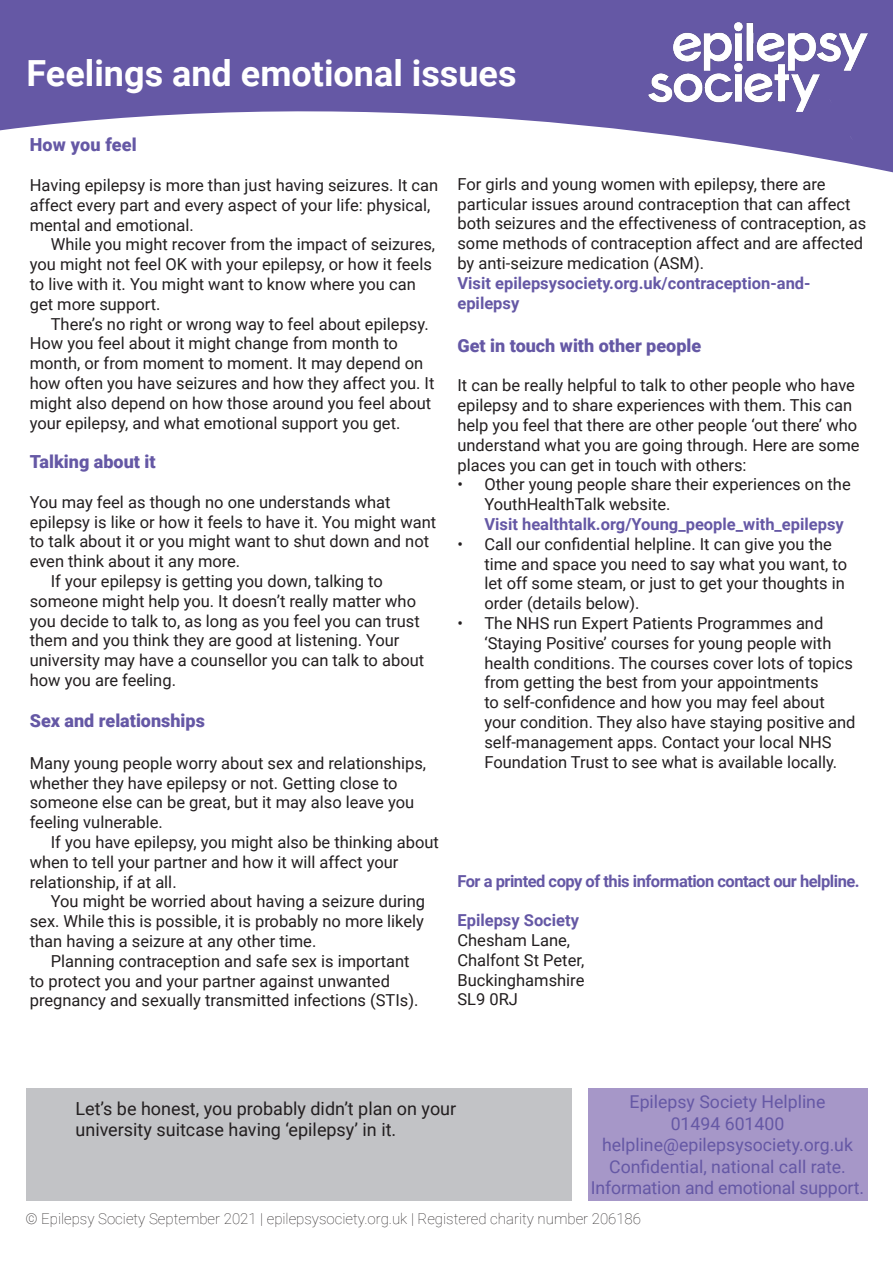
<style>
.page{position:relative;width:893px;height:1263px;background:#fff}
.page>*{position:absolute;margin:0;border:0;box-sizing:border-box;transform-origin:0 0}
.t1{font:700 36px "Roboto";color:#fff}
.t2{font:18px/21.6px "Roboto";color:#231f20}
.t3{font:900 18px "Roboto";color:#6558a5}
.t4{font:17.7px/21.6px "Roboto";color:#6558a5;text-align:center}
.t5{font:16.5px/19.8px "Roboto";color:#231f20}
.t6{font:700 16.5px/19.8px "Roboto";color:#6558a5}
.t7{font:700 16.5px "Roboto";letter-spacing:-.03em;color:#6558a5}
.t8{font:100 15px "Roboto";color:#231f20}
</style>
<div class="page">
<svg style="left:0;top:0;width:893px;height:173px;fill:#6558a5"></svg>
<div style="left:26px;top:1089px;width:546px;height:112px;background:#c2c3c6"></div>
<div style="left:588px;top:1089px;width:279px;height:112px;background:#a697c8"></div>
<img style="left:649px;top:22px;width:218px;height:90px">
<h1 class="t1" style="left:27px;top:48px;width:491px">Feelings and emotional issues</h1>
<p class="t3" style="left:30px;top:132px;width:109px">How you feel</p>
<p class="t5" style="left:30px;top:175px;width:410px">Having epilepsy is more than just having seizures. It can affect every part and every aspect of your life: physical, mental and emotional.</p>
<p class="t5" style="left:30px;top:234px;width:407px;text-indent:21px">While you might recover from the impact of seizures, you might not feel OK with your epilepsy, or how it feels to live with it. You might want to know where you can get more support.</p>
<p class="t5" style="left:30px;top:313px;width:406px;text-indent:21px">There’s no right or wrong way to feel about epilepsy.<br>How you feel about it might change from month to month, or from moment to moment. It may depend on how often you have seizures and how they affect you. It might also depend on how those around you feel about your epilepsy, and what emotional support you get.</p>
<p class="t3" style="left:30px;top:449px;width:127px">Talking about it</p>
<p class="t5" style="left:30px;top:491px;width:362px">You may feel as though no one understands what</p>
<p class="t5" style="left:30px;top:511px;width:408px">epilepsy is like or how it feels to have it. You might want</p>
<p class="t5" style="left:30px;top:531px;width:401px">to talk about it or you might want to shut down and not</p>
<p class="t5" style="left:30px;top:551px;width:212px">even think about it any more.</p>
<p class="t5" style="left:51px;top:571px;width:334px">If your epilepsy is getting you down, talking to</p>
<p class="t5" style="left:30px;top:590px;width:388px">someone might help you. It doesn’t really matter who</p>
<p class="t5" style="left:30px;top:610px;width:392px">you decide to talk to, as long as you feel you can trust</p>
<p class="t5" style="left:30px;top:630px;width:371px">them and you think they are good at listening. Your</p>
<p class="t5" style="left:30px;top:650px;width:396px">university may have a counsellor you can talk to about</p>
<p class="t5" style="left:30px;top:670px;width:148px">how you are feeling.</p>
<p class="t3" style="left:30px;top:708px;width:177px">Sex and relationships</p>
<p class="t5" style="left:30px;top:752px;width:398px">Many young people worry about sex and relationships, whether they have epilepsy or not. Getting close to someone else can be great, but it may also leave you feeling vulnerable.</p>
<p class="t5" style="left:30px;top:832px;width:411px;text-indent:21px">If you have epilepsy, you might also be thinking about when to tell your partner and how it will affect your relationship, if at all.</p>
<p class="t5" style="left:30px;top:891px;width:397px;text-align:justify;text-indent:21px">You might be worried about having a seizure during sex. While this is possible, it is probably no more likely than having a seizure at any other time.</p>
<p class="t5" style="left:30px;top:950px;width:390px;text-indent:21px">Planning contraception and safe sex is important to protect you and your partner against unwanted pregnancy and sexually transmitted infections (STIs).</p>
<p class="t5" style="left:457px;top:173px;width:411px">For girls and young women with epilepsy, there are particular issues around contraception that can affect both seizures and the effectiveness of contraception, as some methods of contraception affect and are affected by anti-seizure medication (ASM).</p>
<p class="t6" style="left:457px;top:272px;width:355px">Visit epilepsysociety.org.uk/contraception-and&shy;epilepsy</p>
<p class="t3" style="left:457px;top:333px;width:245px">Get in touch with other people</p>
<p class="t5" style="left:457px;top:375px;width:404px">It can be really helpful to talk to other people who have epilepsy and to share experiences with them. This can help you feel that there are other people ‘out there’ who understand what you are going through. Here are some places you can get in touch with others:</p>
<p class="t5" style="left:484px;top:474px;width:368px;text-indent:-27px">• Other young people share their experiences on the<br>YouthHealthTalk website.</p>
<p class="t6" style="left:484px;top:514px;width:361px">Visit healthtalk.org/Young_people_with_epilepsy</p>
<p class="t5" style="left:484px;top:533px;width:364px;text-indent:-27px">• Call our confidential helpline. It can give you the time and space you need to say what you want, to let off some steam, or just to get your thoughts in order (details below).</p>
<p class="t5" style="left:484px;top:613px;width:373px;text-indent:-27px">• The NHS run Expert Patients Programmes and ‘Staying Positive’ courses for young people with health conditions. The courses cover lots of topics from getting the best from your appointments<br>to self-confidence and how you may feel about your condition. They also have staying positive and self-management apps. Contact your local NHS Foundation Trust to see what is available locally.</p>
<p class="t7" style="left:457px;top:869px;width:404px">For a printed copy of this information contact our helpline.</p>
<p class="t6" style="left:457px;top:910px;width:123px">Epilepsy Society</p>
<p class="t5" style="left:457px;top:929px;width:129px">Chesham Lane,<br>Chalfont St Peter,<br>Buckinghamshire<br>SL9 0RJ</p>
<p class="t2" style="left:75px;top:1097px;width:382px">Let’s be honest, you probably didn’t plan on your university suitcase having ‘epilepsy’ in it.</p>
<p class="t4" style="left:591px;top:1090px;width:275px">Epilepsy Society Helpline<br>01494 601400 helpline@epilepsysociety.org.uk<br>Confidential, national call rate.<br>Information and emotional support.</p>
<p class="t8" style="left:26px;top:1208px;width:617px">© Epilepsy Society September 2021 | epilepsysociety.org.uk | Registered charity number 206186</p>
</div>
